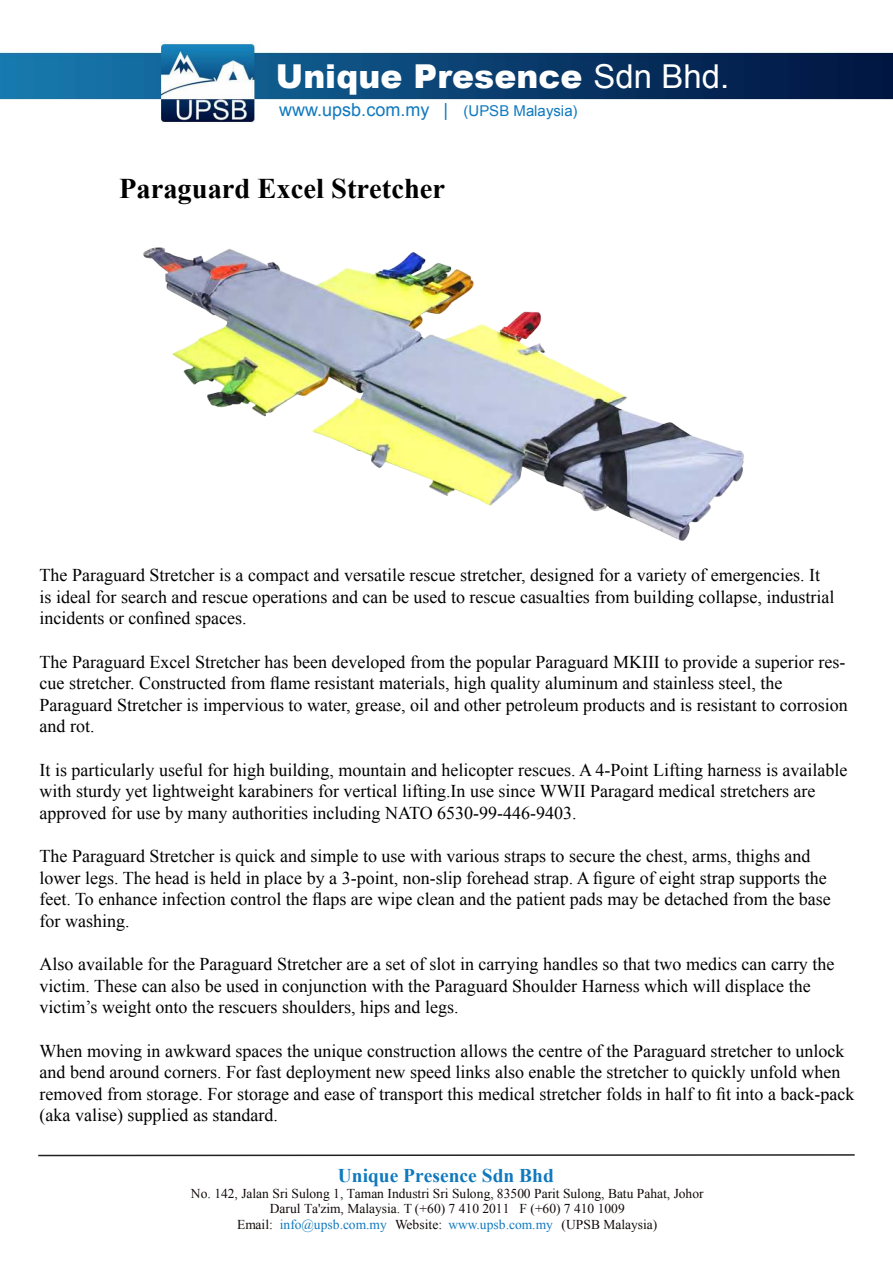
<style>
.page{position:relative;width:893px;height:1263px;background:#fff}
.page>*{position:absolute;margin:0;border:0;box-sizing:border-box;transform-origin:0 0}
.t1{font:900 33px "Arial";color:#fff}
.t2{font:700 28.5px "Times New Roman";color:#000}
.t3{font:700 19.5px "Times New Roman";color:#1079be}
.t4{font:18px/21.6px "Times New Roman";color:#000}
.t5{font:18px "Arial";color:#1079be}
.t6{font:13.5px/15px "Times New Roman";color:#130a0a;text-align:center}
.t7{font:13.5px "Times New Roman";color:#1079be}
.s1{font-weight:400}
.s2{font-size:15px}
.s3{color:#130a0a}
</style>
<div class="page">
<img style="left:143px;top:247px;width:601px;height:294px">
<svg style="left:38px;top:1154px;width:817px;height:3px"></svg>
<img style="left:0;top:41px;width:893px;height:82px">
<h1 class="t1" style="left:276px;top:64px;width:455px">Unique Presence <span class="s1">Sdn Bhd.</span></h1>
<p class="t5" style="left:279px;top:103px;width:300px">www.upsb.com.my | <span class="s2">(UPSB Malaysia)</span></p>
<h2 class="t2" style="left:119px;top:179px;width:328px">Paraguard Excel Stretcher</h2>
<p class="t4" style="left:40px;top:566px;width:796px">The Paraguard Stretcher is a compact and versatile rescue stretcher, designed for a variety of emergencies. It is ideal for search and rescue operations and can be used to rescue casualties from building collapse, industrial incidents or confined spaces.</p>
<p class="t4" style="left:40px;top:652px;width:810px">The Paraguard Excel Stretcher has been developed from the popular Paraguard MKIII to provide a superior res&shy;cue stretcher. Constructed from flame resistant materials, high quality aluminum and stainless steel, the Paraguard Stretcher is impervious to water, grease, oil and other petroleum products and is resistant to corrosion and rot.</p>
<p class="t4" style="left:40px;top:760px;width:809px">It is particularly useful for high building, mountain and helicopter rescues. A 4-Point Lifting harness is available with sturdy yet lightweight karabiners for vertical lifting.In use since WWII Paragard medical stretchers are approved for use by many authorities including NATO 6530-99-446-9403.</p>
<p class="t4" style="left:40px;top:845px;width:793px">The Paraguard Stretcher is quick and simple to use with various straps to secure the chest, arms, thighs and lower legs. The head is held in place by a 3-point, non-slip forehead strap. A figure of eight strap supports the feet. To enhance infection control the flaps are wipe clean and the patient pads may be detached from the base for washing.</p>
<p class="t4" style="left:40px;top:955px;width:796px">Also available for the Paraguard Stretcher are a set of slot in carrying handles so that two medics can carry the victim. These can also be used in conjunction with the Paraguard Shoulder Harness which will displace the victim’s weight onto the rescuers shoulders, hips and legs.</p>
<p class="t4" style="left:40px;top:1039px;width:816px">When moving in awkward spaces the unique construction allows the centre of the Paraguard stretcher to unlock and bend around corners. For fast deployment new speed links also enable the stretcher to quickly unfold when removed from storage. For storage and ease of transport this medical stretcher folds in half to fit into a back-pack (aka valise) supplied as standard.</p>
<p class="t3" style="left:338px;top:1169px;width:217px">Unique Presence Sdn Bhd</p>
<p class="t6" style="left:191px;top:1187px;width:514px">No. 142, Jalan Sri Sulong 1, Taman Industri Sri Sulong, 83500 Parit Sulong, Batu Pahat, Johor<br>Darul Ta'zim, Malaysia. T (+60) 7 410 2011 F (+60) 7 410 1009</p>
<p class="t7" style="left:237px;top:1220px;width:422px"><span class="s3">Email:</span> info@upsb.com.my <span class="s3">Website:</span> www.upsb.com.my <span class="s3">(UPSB Malaysia)</span></p>
</div>
